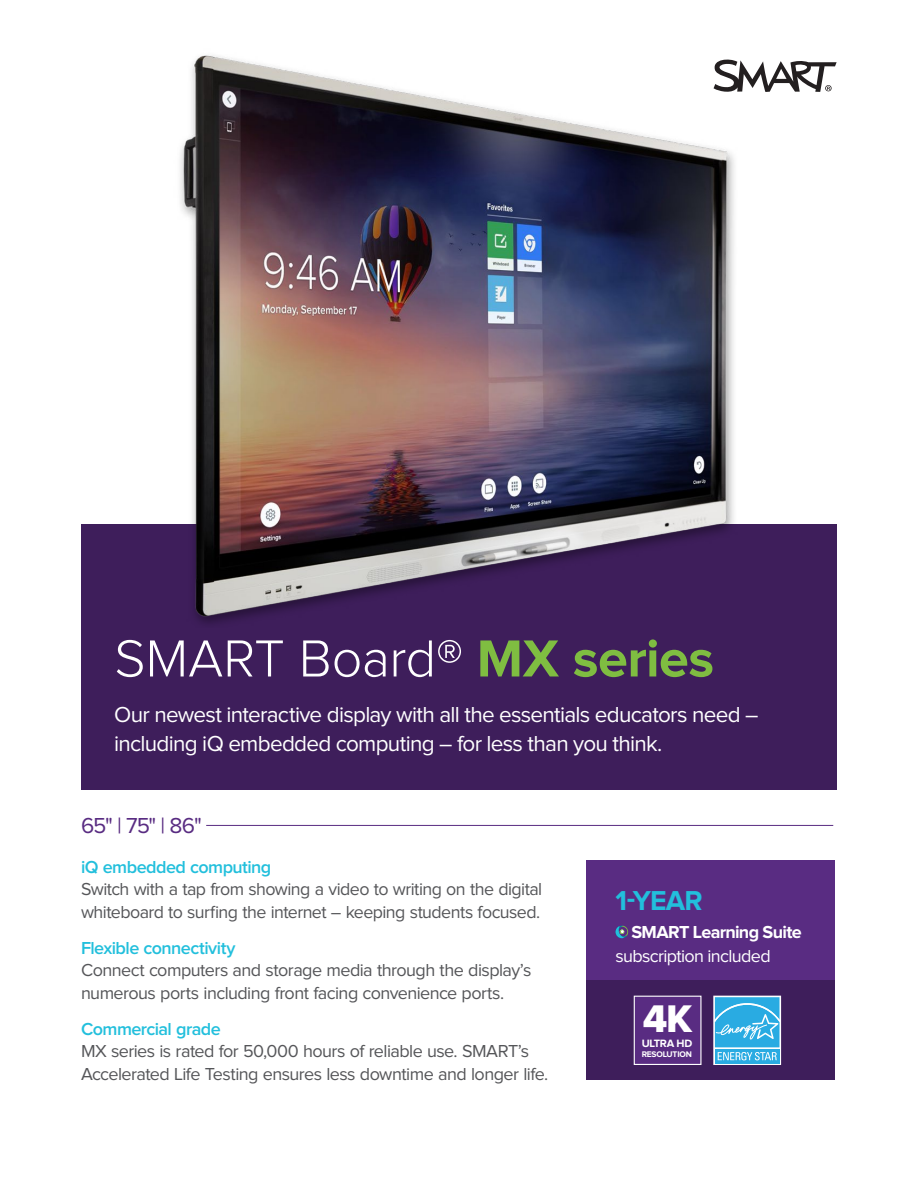
<style>
.page{position:relative;width:918px;height:1188px;background:#fff}
.page>*{position:absolute;margin:0;border:0;box-sizing:border-box;transform-origin:0 0}
.SMAR_Board_Title{font:300 54px "Proxima Nova";letter-spacing:-.01em;color:#fff}
.t1{font:39.9px "Proxima Nova Extrabld";color:#fff}
.t2{font:700 28.35px "Proxima Nova";color:#22bfdc}
.Page_1_Intro_Copy{font:22.5px/28.5px "Proxima Nova";letter-spacing:-.03em;color:#fff}
.t3{font:22.5px "Proxima Nova";color:#592c82}
.Page_1_Body_Copy{font:18px/22.5px "Proxima Nova";letter-spacing:-.03em;color:#555659}
.Page_1_Subhead{font:600 18px "Proxima Nova";letter-spacing:-.03em;color:#22bfdc}
.t4{font:18px "Proxima Nova";letter-spacing:-.035em;color:#fff}
.t5{font:700 18px "Proxima Nova";letter-spacing:-.04em;color:#fff}
.t6{font:700 10.95px "Proxima Nova";letter-spacing:-.025em;color:#fff}
.t7{font:700 8.4px "Proxima Nova";letter-spacing:-.025em;color:#fff}
.s1{font-weight:700;color:#7fbd41}
</style>
<div class="page">
<div style="left:81px;top:524px;width:756px;height:266px;background:#3e1e5b"></div>
<svg style="left:820px;top:62px;width:17px;height:30px"></svg>
<img style="left:180px;top:55px;width:640px;height:568px">
<div style="left:587px;top:860px;width:248px;height:220px;background:#592c82"></div>
<div style="left:587px;top:981px;width:248px;height:99px;background:#3e1e5b"></div>
<svg style="left:616px;top:926px;width:12px;height:12px"></svg>
<svg style="left:713px;top:996px;width:68px;height:69px;background:#59bde7"></svg>
<div style="left:634px;top:996px;width:68px;height:69px;background:#592c82;border:1px solid #fff"></div>
<hr style="left:206px;top:825px;width:627px;height:1px;background:#592c82">
<p class="SMAR_Board_Title" style="left:114px;top:634px;width:601px">SMART Board® <span class="s1">MX series</span></p>
<p class="Page_1_Intro_Copy" style="left:114px;top:701px;width:646px">Our newest interactive display with all the essentials educators need – including iQ embedded computing – for less than you think.</p>
<p class="t3" style="left:81px;top:815px;width:122px">65" | 75" | 86"</p>
<p class="Page_1_Subhead" style="left:81px;top:859px;width:192px">iQ embedded computing</p>
<p class="Page_1_Body_Copy" style="left:81px;top:879px;width:463px">Switch with a tap from showing a video to writing on the digital whiteboard to surfing the internet – keeping students focused.</p>
<p class="Page_1_Subhead" style="left:81px;top:940px;width:156px">Flexible connectivity</p>
<p class="Page_1_Body_Copy" style="left:81px;top:960px;width:452px">Connect computers and storage media through the display’s numerous ports including front facing convenience ports.</p>
<p class="Page_1_Subhead" style="left:81px;top:1021px;width:141px">Commercial grade</p>
<p class="Page_1_Body_Copy" style="left:81px;top:1041px;width:469px">MX series is rated for 50,000 hours of reliable use. SMART’s<br>Accelerated Life Testing ensures less downtime and longer life.</p>
<p class="t2" style="left:616px;top:888px;width:89px">1-YEAR</p>
<p class="t5" style="left:631px;top:924px;width:172px">SMART Learning Suite</p>
<p class="t4" style="left:616px;top:948px;width:157px">subscription included</p>
<p class="t1" style="left:643px;top:1000px;width:51px">4K</p>
<p class="t6" style="left:642px;top:1039px;width:52px">ULTRA HD</p>
<p class="t7" style="left:642px;top:1050px;width:52px">RESOLUTION</p>
</div>
